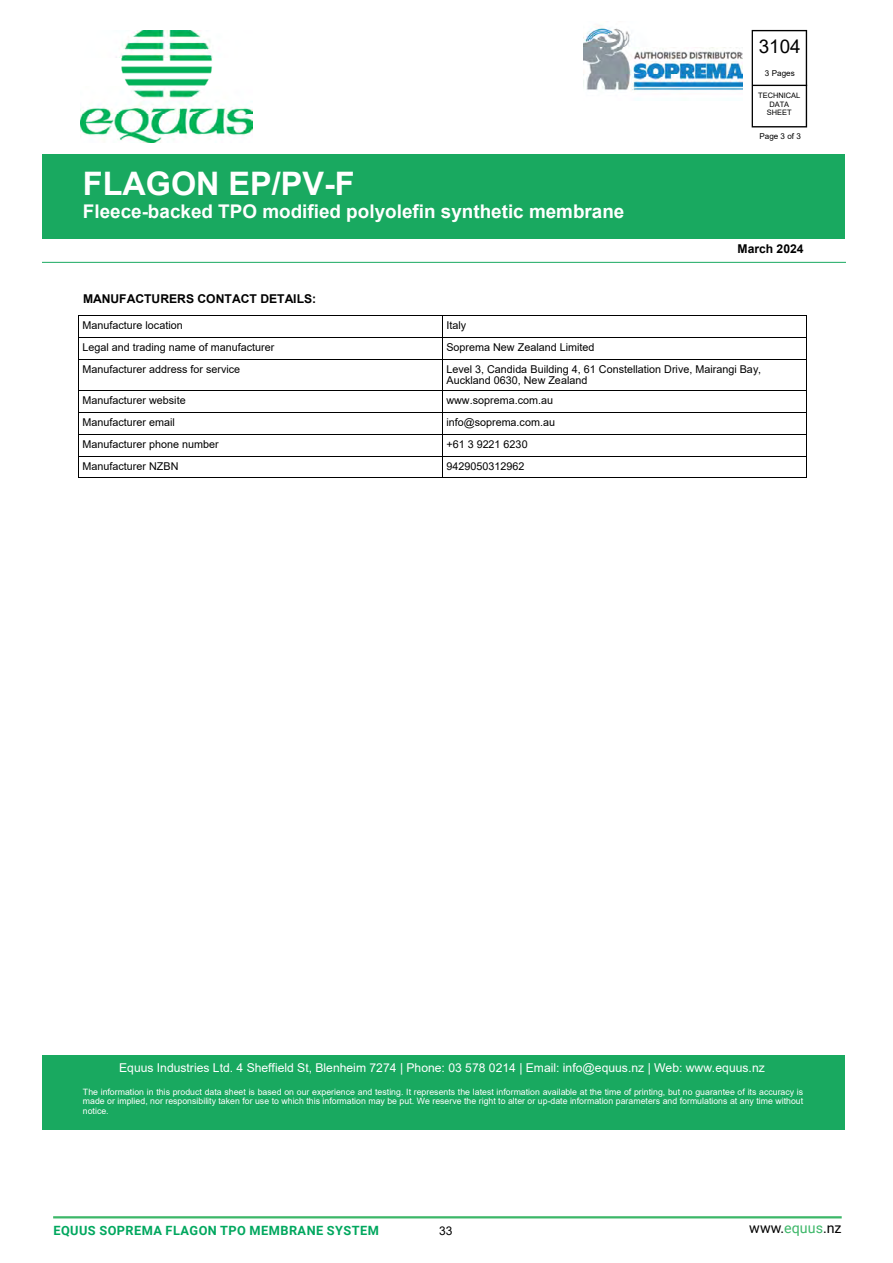
<style>
.page{position:relative;width:893px;height:1263px;background:#fff}
.page>*{position:absolute;margin:0;border:0;box-sizing:border-box;transform-origin:0 0}
.t1{font:700 32.4px "Arial";color:#fff}
.t2{font:700 18.9px "Arial";color:#fff}
.t3{font:18.9px "Arial";color:#000}
.t4{font:14.25px "Roboto";color:#000}
.t5{font:700 12.75px "Roboto";letter-spacing:.035em;color:#00a75e}
.t6{font:12.15px "Arial";color:#fff}
.t7{font:700 12.15px "Arial";color:#000}
.t8{font:12px "Arial";color:#000}
.t9{font:10.8px/11.7px "Arial";color:#000}
.t10{font:8.7px/9.6px "Arial";color:#fff;text-align:justify}
.t11{font:8.1px "Arial";letter-spacing:.005em;color:#000}
.t12{font:7.5px/8.1px "Arial";letter-spacing:-.005em;color:#000;text-align:center}
.s1{color:#3cb768}
</style>
<div class="page">
<hr style="left:53px;top:1216px;width:789px;height:2px;background:#3cb768">
<hr style="left:78px;top:315px;width:1px;height:162px;background:#000">
<hr style="left:442px;top:316px;width:1px;height:161px;background:#000">
<hr style="left:806px;top:315px;width:1px;height:162px;background:#000">
<hr style="left:78px;top:315px;width:729px;height:1px;background:#000">
<hr style="left:79px;top:337px;width:728px;height:1px;background:#000">
<hr style="left:79px;top:359px;width:728px;height:1px;background:#000">
<hr style="left:79px;top:391px;width:728px;height:1px;background:#000">
<hr style="left:79px;top:412px;width:728px;height:1px;background:#000">
<hr style="left:79px;top:434px;width:728px;height:1px;background:#000">
<hr style="left:79px;top:456px;width:728px;height:1px;background:#000">
<hr style="left:78px;top:477px;width:729px;height:1px;background:#000">
<svg style="left:752px;top:30px;width:55px;height:97px"></svg>
<div style="left:754px;top:88px;width:50px;height:36px;background:#fff"></div>
<div style="left:754px;top:33px;width:51px;height:51px;background:#fff"></div>
<hr style="left:753px;top:85px;width:54px;height:1px;background:#000">
<img style="left:81px;top:30px;width:172px;height:112px">
<div style="left:43px;top:154px;width:802px;height:85px;background:#19a960"></div>
<div style="left:43px;top:1055px;width:802px;height:75px;background:#19a960"></div>
<hr style="left:43px;top:262px;width:802px;height:1px;background:#19a960">
<img style="left:584px;top:25px;width:158px;height:66px">
<h2 class="t3" style="left:759px;top:33px;width:44px">3104</h2>
<p class="t11" style="left:765px;top:68px;width:31px">3 Pages</p>
<p class="t12" style="left:758px;top:92px;width:44px">TECHNICAL<br>DATA<br>SHEET</p>
<h1 class="t1" style="left:83px;top:160px;width:273px">FLAGON EP/PV-F</h1>
<h2 class="t2" style="left:83px;top:198px;width:543px">Fleece-backed TPO modified polyolefin synthetic membrane</h2>
<p class="t7" style="left:83px;top:291px;width:235px">MANUFACTURERS CONTACT DETAILS:</p>
<p class="t11" style="left:759px;top:131px;width:43px">Page 3 of 3</p>
<p class="t7" style="left:738px;top:240px;width:68px">March 2024</p>
<p class="t9" style="left:83px;top:319px;width:102px">Manufacture location</p>
<p class="t9" style="left:446px;top:319px;width:21px">Italy</p>
<p class="t9" style="left:83px;top:341px;width:193px">Legal and trading name of manufacturer</p>
<p class="t9" style="left:446px;top:341px;width:149px">Soprema New Zealand Limited</p>
<p class="t9" style="left:83px;top:363px;width:159px">Manufacturer address for service</p>
<p class="t9" style="left:446px;top:363px;width:316px">Level 3, Candida Building 4, 61 Constellation Drive, Mairangi Bay,<br>Auckland 0630, New Zealand</p>
<p class="t9" style="left:83px;top:395px;width:105px">Manufacturer website</p>
<p class="t9" style="left:446px;top:395px;width:108px">www.soprema.com.au</p>
<p class="t9" style="left:83px;top:416px;width:94px">Manufacturer email</p>
<p class="t9" style="left:446px;top:416px;width:110px">info@soprema.com.au</p>
<p class="t9" style="left:83px;top:438px;width:138px">Manufacturer phone number</p>
<p class="t9" style="left:446px;top:438px;width:83px">+61 3 9221 6230</p>
<p class="t9" style="left:83px;top:460px;width:97px">Manufacturer NZBN</p>
<p class="t9" style="left:446px;top:460px;width:79px">9429050312962</p>
<p class="t6" style="left:119px;top:1060px;width:647px">Equus Industries Ltd. 4 Sheffield St, Blenheim 7274 | Phone: 03 578 0214 | Email: info@equus.nz | Web: www.equus.nz</p>
<p class="t10" style="left:83px;top:1087px;width:722px">The information in this product data sheet is based on our experience and testing. It represents the latest information available at the time of printing, but no guarantee of its accuracy is made or implied, nor responsibility taken for use to which this information may be put. We reserve the right to alter or up-date information parameters and formulations at any time without notice.</p>
<p class="t5" style="left:53px;top:1221px;width:327px">EQUUS SOPREMA FLAGON TPO MEMBRANE SYSTEM</p>
<p class="t8" style="left:439px;top:1222px;width:15px">33</p>
<h3 class="t4" style="left:749px;top:1218px;width:94px">www.<span class="s1">equus</span>.nz</h3>
</div>
